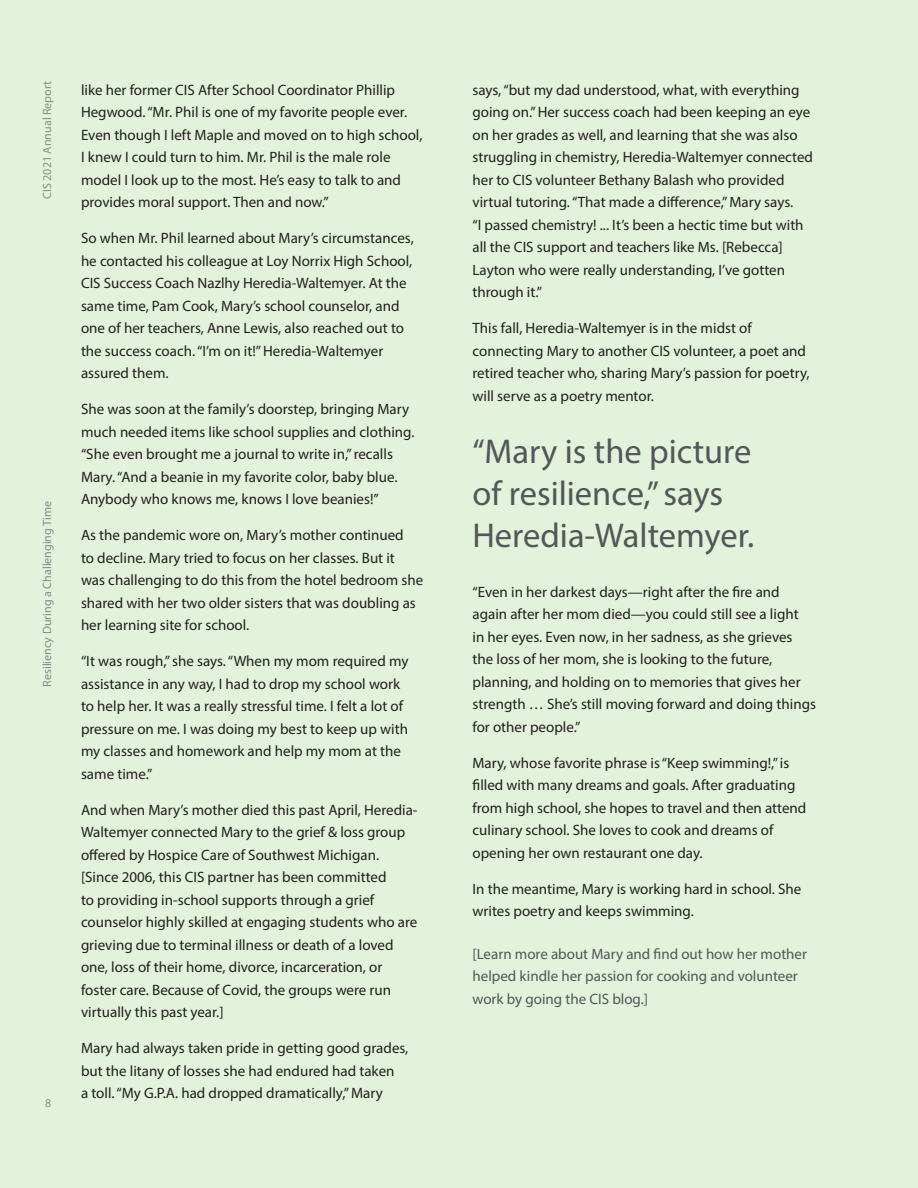
<style>
.page{position:relative;width:918px;height:1188px;background:#e3f2da}
.page>*{position:absolute;margin:0;border:0;box-sizing:border-box;transform-origin:0 0}
.t1{font:34.5px/42px "Myriad Pro";color:#54565b}
.t2{font:15px/22.5px "Myriad Pro";color:#231f20}
.t3{font:15px/22.5px "Myriad Pro";color:#54565b}
.t4{font:12px "Myriad Pro";color:#888a8d}
</style>
<div class="page">
<p class="t4" style="left:40px;top:199px;width:119px;rotate:-90deg">CIS 2021 Annual Report</p>
<p class="t4" style="left:40px;top:687px;width:187px;rotate:-90deg">Resiliency During a Challenging Time</p>
<p class="t4" style="left:45px;top:1096px;width:8px">8</p>
<p class="t2" style="left:81px;top:78px;width:343px">like her former CIS After School Coordinator Phillip Hegwood. “Mr. Phil is one of my favorite people ever.<br>Even though I left Maple and moved on to high school, I knew I could turn to him. Mr. Phil is the male role model I look up to the most. He’s easy to talk to and provides moral support. Then and now.”</p>
<p class="t2" style="left:81px;top:227px;width:334px">So when Mr. Phil learned about Mary’s circumstances, he contacted his colleague at Loy Norrix High School, CIS Success Coach Nazlhy Heredia-Waltemyer. At the same time, Pam Cook, Mary’s school counselor, and one of her teachers, Anne Lewis, also reached out to the success coach. “I’m on it!” Heredia-Waltemyer assured them.</p>
<p class="t2" style="left:81px;top:398px;width:335px">She was soon at the family’s doorstep, bringing Mary much needed items like school supplies and clothing. “She even brought me a journal to write in,” recalls Mary. “And a beanie in my favorite color, baby blue.<br>Anybody who knows me, knows I love beanies!”</p>
<p class="t2" style="left:81px;top:524px;width:344px">As the pandemic wore on, Mary’s mother continued<br>to decline. Mary tried to focus on her classes. But it<br>was challenging to do this from the hotel bedroom she shared with her two older sisters that was doubling as her learning site for school.</p>
<p class="t2" style="left:81px;top:650px;width:329px">“It was rough,” she says. “When my mom required my assistance in any way, I had to drop my school work to help her. It was a really stressful time. I felt a lot of pressure on me. I was doing my best to keep up with my classes and homework and help my mom at the same time.”</p>
<p class="t2" style="left:81px;top:798px;width:338px">And when Mary’s mother died this past April, Heredia-Waltemyer connected Mary to the grief &amp; loss group offered by Hospice Care of Southwest Michigan. [Since 2006, this CIS partner has been committed<br>to providing in-school supports through a grief counselor highly skilled at engaging students who are grieving due to terminal illness or death of a loved one, loss of their home, divorce, incarceration, or foster care. Because of Covid, the groups were run virtually this past year.]</p>
<p class="t2" style="left:81px;top:1037px;width:329px">Mary had always taken pride in getting good grades, but the litany of losses she had endured had taken<br>a toll. “My G.P.A. had dropped dramatically,” Mary</p>
<p class="t2" style="left:472px;top:78px;width:342px">says, “but my dad understood, what, with everything going on.” Her success coach had been keeping an eye on her grades as well, and learning that she was also struggling in chemistry, Heredia-Waltemyer connected her to CIS volunteer Bethany Balash who provided virtual tutoring. “That made a difference,” Mary says.<br>“I passed chemistry! ... It’s been a hectic time but with all the CIS support and teachers like Ms. [Rebecca] Layton who were really understanding, I’ve gotten through it.”</p>
<p class="t2" style="left:472px;top:317px;width:339px">This fall, Heredia-Waltemyer is in the midst of connecting Mary to another CIS volunteer, a poet and retired teacher who, sharing Mary’s passion for poetry, will serve as a poetry mentor.</p>
<p class="t1" style="left:472px;top:430px;width:283px">“Mary is the picture of resilience,” says<br>Heredia-Waltemyer.</p>
<p class="t2" style="left:472px;top:580px;width:345px">“Even in her darkest days—right after the fire and again after her mom died—you could still see a light<br>in her eyes. Even now, in her sadness, as she grieves the loss of her mom, she is looking to the future, planning, and holding on to memories that gives her strength … She’s still moving forward and doing things for other people.”</p>
<p class="t2" style="left:472px;top:751px;width:335px">Mary, whose favorite phrase is “Keep swimming!,” is filled with many dreams and goals. After graduating from high school, she hopes to travel and then attend culinary school. She loves to cook and dreams of opening her own restaurant one day.</p>
<p class="t2" style="left:472px;top:877px;width:330px">In the meantime, Mary is working hard in school. She writes poetry and keeps swimming.</p>
<p class="t3" style="left:472px;top:942px;width:336px">[Learn more about Mary and find out how her mother helped kindle her passion for cooking and volunteer work by going the CIS blog.]</p>
</div>
